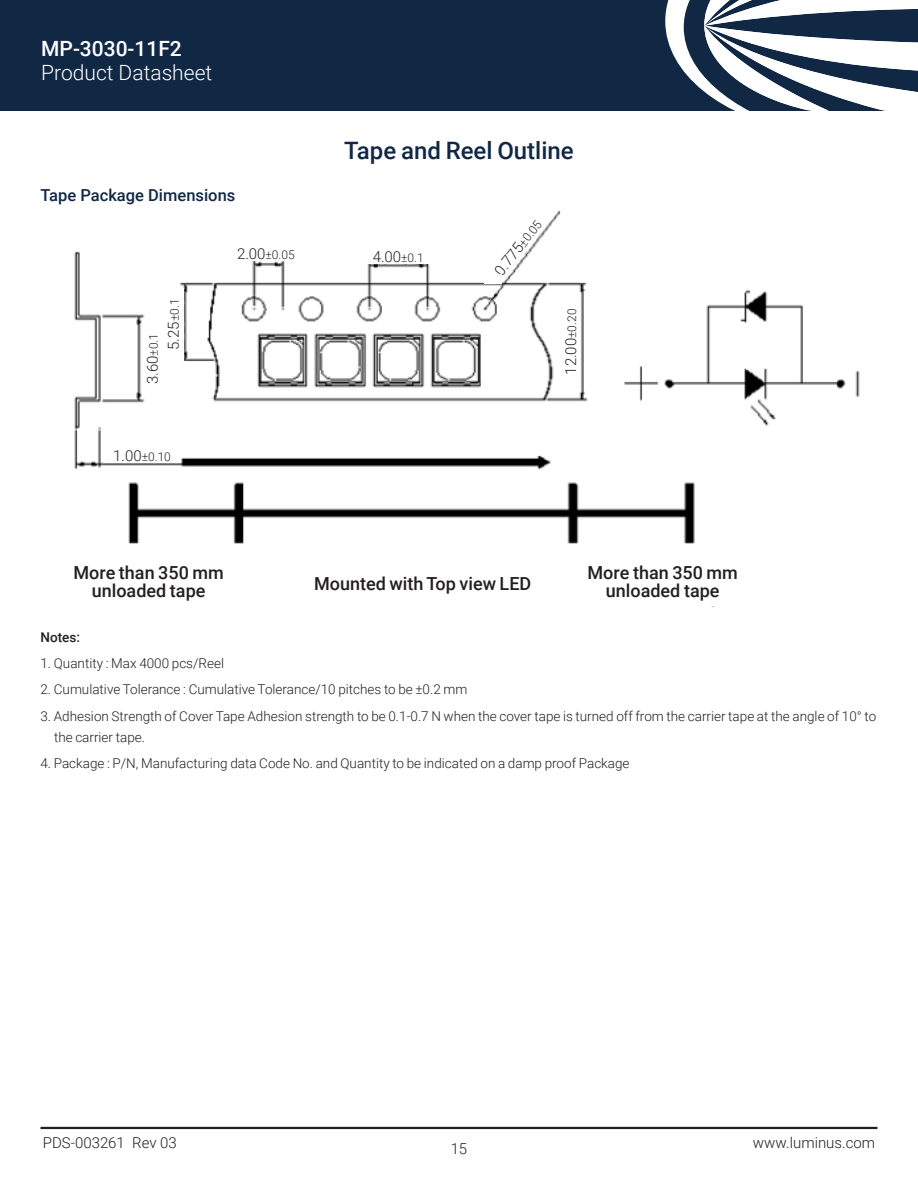
<style>
.page{position:relative;width:918px;height:1188px;background:#fff}
.page>*{position:absolute;margin:0;border:0;box-sizing:border-box;transform-origin:0 0}
.t1{font:500 24px "Roboto";color:#112845}
.t2{font:300 21px "Roboto";color:#fff}
.t3{font:500 21px "Roboto";color:#fff}
.t4{font:500 18px/18px "Roboto";color:#231f20;text-align:center}
.t5{font:500 16.5px "Roboto";color:#112845}
.t6{font:300 15px "Roboto";color:#231f20}
.t7{font:300 13.5px/21px "Roboto";color:#231f20}
.t8{font:500 13.5px "Roboto";color:#231f20}
.t9{font:300 12px "Roboto";color:#231f20}
.s1{font-size:15px}
.s2{font-size:12px}
</style>
<div class="page">
<img style="left:74px;top:251px;width:786px;height:293px">
<div style="left:0;top:0;width:918px;height:110px;background:#112845"></div>
<svg style="left:665px;top:0;width:253px;height:110px"></svg>
<hr style="left:40px;top:1127px;width:838px;height:2px;background:#231f20">
<div style="left:226px;top:243px;width:80px;height:18px;background:#fff"></div>
<div style="left:360px;top:246px;width:76px;height:18px;background:#fff"></div>
<div style="left:163px;top:288px;width:21px;height:73px;background:#fff"></div>
<div style="left:561px;top:294px;width:19px;height:96px;background:#fff"></div>
<div style="left:103px;top:445px;width:78px;height:18px;background:#fff"></div>
<div style="left:142px;top:320px;width:23px;height:77px;background:#fff"></div>
<svg style="left:486px;top:210px;width:75px;height:74px"></svg>
<div style="left:484px;top:274px;width:18px;height:10px;background:#fff"></div>
<h2 class="t3" style="left:41px;top:34px;width:142px">MP-3030-11F2</h2>
<h2 class="t2" style="left:41px;top:58px;width:173px">Product Datasheet</h2>
<p class="t5" style="left:40px;top:183px;width:196px">Tape Package Dimensions</p>
<h1 class="t1" style="left:344px;top:133px;width:231px">Tape and Reel Outline</h1>
<p class="t9" style="left:237px;top:246px;width:59px"><span class="s1">2.00</span>±0.05</p>
<p class="t6" style="left:373px;top:246px;width:53px">4.00<span class="s2">±0.1</span></p>
<p class="t6" style="left:490px;top:267px;width:68px;rotate:-52deg">0.775<span class="s2">±0.05</span></p>
<p class="t6" style="left:142px;top:384px;width:53px;rotate:-90deg">3.60<span class="s2">±0.1</span></p>
<p class="t6" style="left:163px;top:350px;width:53px;rotate:-90deg">5.25<span class="s2">±0.1</span></p>
<p class="t6" style="left:560px;top:375px;width:68px;rotate:-90deg">12.00<span class="s2">±0.20</span></p>
<p class="t9" style="left:113px;top:448px;width:59px"><span class="s1">1.00</span>±0.10</p>
<h3 class="t4" style="left:73px;top:563px;width:152px">More than 350 mm unloaded tape</h3>
<h3 class="t4" style="left:314px;top:574px;width:219px">Mounted with Top view LED</h3>
<h3 class="t4" style="left:587px;top:563px;width:152px">More than 350 mm unloaded tape</h3>
<p class="t8" style="left:40px;top:627px;width:41px">Notes:</p>
<p class="t7" style="left:40px;top:652px;width:185px">1. Quantity : Max 4000 pcs/Reel</p>
<p class="t7" style="left:40px;top:679px;width:428px">2. Cumulative Tolerance : Cumulative Tolerance/10 pitches to be ±0.2 mm</p>
<p class="t7" style="left:54px;top:705px;width:824px;text-indent:-14px">3. Adhesion Strength of Cover Tape Adhesion strength to be 0.1-0.7 N when the cover tape is turned off from the carrier tape at the angle of 10° to the carrier tape.</p>
<p class="t7" style="left:40px;top:752px;width:591px">4. Package : P/N, Manufacturing data Code No. and Quantity to be indicated on a damp proof Package</p>
<p class="t6" style="left:43px;top:1132px;width:136px">PDS-003261 Rev 03</p>
<p class="t6" style="left:753px;top:1132px;width:124px">www.luminus.com</p>
<p class="t6" style="left:451px;top:1139px;width:18px">15</p>
</div>
